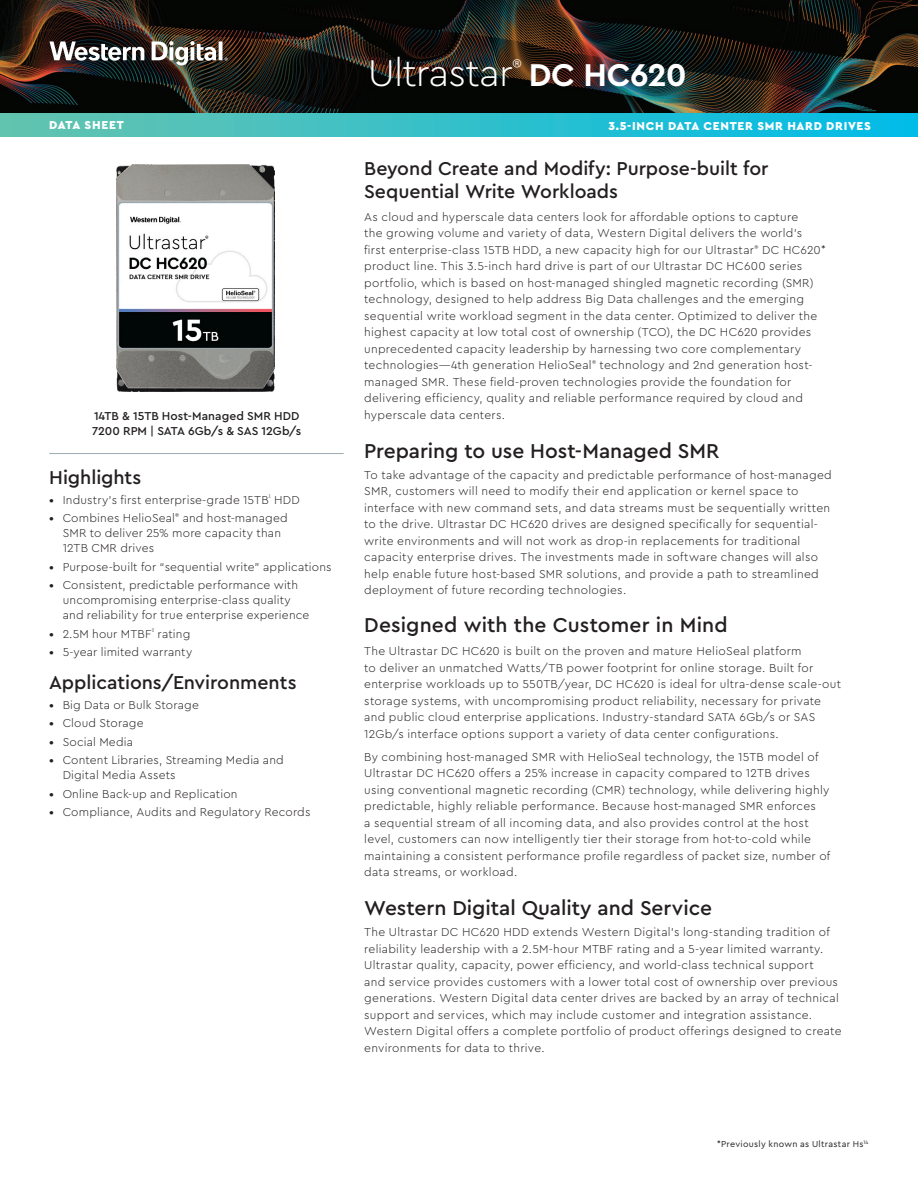
<style>
.page{position:relative;width:918px;height:1188px;background:#fff}
.page>*{position:absolute;margin:0;border:0;box-sizing:border-box;transform-origin:0 0}
.DOC_TITLE{font:300 39px "Cera PRO";letter-spacing:-.02em;color:#fff}
.DOC_TITLE-2{font:700 33px "Cera PRO";letter-spacing:-.02em;color:#fff}
.TITLES{font:500 21px "Cera PRO";letter-spacing:-.005em;color:#231f20}
.BODY_COPY{font:500 21px "Cera PRO";letter-spacing:.005em;color:#231f20}
.CALLOUTS_HEADLINE{font:500 19.5px/22.5px "Cera PRO";letter-spacing:-.005em;color:#231f20}
.BODY_COPY-2{font:300 12px/16.5px "Cera PRO";letter-spacing:.025em;color:#231f20}
.PHOTO_CAPTION{font:500 12px/15px "Cera PRO";color:#231f20}
.HEADER_SUBHEADER{font:900 12px "Cera PRO";letter-spacing:.06em;color:#fff}
.Footnotes{font:9px "Cera PRO";letter-spacing:.03em;color:#231f20}
.s1{font-weight:500}
</style>
<div class="page">
<img style="left:116px;top:165px;width:159px;height:226px">
<img style="left:0;top:0;width:918px;height:114px">
<div style="left:0;top:114px;width:918px;height:23px;background:linear-gradient(to right,#67c4ae,#00bce8)"></div>
<svg style="left:49px;top:41px;width:95px;height:20px"></svg>
<img style="left:152px;top:41px;width:76px;height:24px">
<hr style="left:49px;top:453px;width:295px;height:1px;background:#9faab2">
<p class="DOC_TITLE" style="left:368px;top:47px;width:146px">Ultrastar</p>
<p class="DOC_TITLE-2" style="left:512px;top:53px;width:176px"><sup>®</sup> DC HC620</p>
<p class="HEADER_SUBHEADER" style="left:49px;top:117px;width:76px">DATA SHEET</p>
<p class="HEADER_SUBHEADER" style="left:608px;top:118px;width:264px">3.5-INCH DATA CENTER SMR HARD DRIVES</p>
<p class="PHOTO_CAPTION" style="left:92px;top:408px;width:211px">14TB &amp; 15TB Host-Managed SMR HDD<br>7200 RPM | SATA 6Gb/s &amp; SAS 12Gb/s</p>
<p class="CALLOUTS_HEADLINE" style="left:49px;top:466px;width:94px">Highlights</p>
<p class="BODY_COPY-2" style="left:49px;top:491px;width:252px"><span class="s1">•</span> Industry’s first enterprise-grade 15TB<sup>¹</sup> HDD</p>
<p class="BODY_COPY-2" style="left:63px;top:510px;width:227px;line-height:15px;text-indent:-14px"><span class="s1">•</span> Combines HelioSeal<sup>®</sup> and host-managed<br>SMR to deliver 25% more capacity than<br>12TB CMR drives</p>
<p class="BODY_COPY-2" style="left:49px;top:558px;width:284px"><span class="s1">•</span> Purpose-built for “sequential write” applications</p>
<p class="BODY_COPY-2" style="left:63px;top:577px;width:248px;line-height:15px;text-indent:-14px"><span class="s1">•</span> Consistent, predictable performance with uncompromising enterprise-class quality and reliability for true enterprise experience</p>
<p class="BODY_COPY-2" style="left:49px;top:625px;width:143px"><span class="s1">•</span> 2.5M hour MTBF<sup>²</sup> rating</p>
<p class="BODY_COPY-2" style="left:49px;top:644px;width:145px"><span class="s1">•</span> 5-year limited warranty</p>
<p class="CALLOUTS_HEADLINE" style="left:49px;top:671px;width:249px">Applications/Environments</p>
<p class="BODY_COPY-2" style="left:49px;top:696px;width:151px"><span class="s1">•</span> Big Data or Bulk Storage</p>
<p class="BODY_COPY-2" style="left:49px;top:714px;width:96px"><span class="s1">•</span> Cloud Storage</p>
<p class="BODY_COPY-2" style="left:49px;top:733px;width:85px"><span class="s1">•</span> Social Media</p>
<p class="BODY_COPY-2" style="left:63px;top:752px;width:223px;line-height:15px;text-indent:-14px"><span class="s1">•</span> Content Libraries, Streaming Media and<br>Digital Media Assets</p>
<p class="BODY_COPY-2" style="left:49px;top:785px;width:190px"><span class="s1">•</span> Online Back-up and Replication</p>
<p class="BODY_COPY-2" style="left:49px;top:804px;width:263px"><span class="s1">•</span> Compliance, Audits and Regulatory Records</p>
<p class="CALLOUTS_HEADLINE" style="left:364px;top:156px;width:406px">Beyond Create and Modify: Purpose-built for<br>Sequential Write Workloads</p>
<p class="BODY_COPY-2" style="left:364px;top:208px;width:463px">As cloud and hyperscale data centers look for affordable options to capture<br>the growing volume and variety of data, Western Digital delivers the world’s first enterprise-class 15TB HDD, a new capacity high for our Ultrastar<sup>®</sup> DC HC620* product line. This 3.5-inch hard drive is part of our Ultrastar DC HC600 series portfolio, which is based on host-managed shingled magnetic recording (SMR) technology, designed to help address Big Data challenges and the emerging sequential write workload segment in the data center. Optimized to deliver the highest capacity at low total cost of ownership (TCO), the DC HC620 provides unprecedented capacity leadership by harnessing two core complementary technologies—4th generation HelioSeal<sup>®</sup> technology and 2nd generation host&shy;managed SMR. These field-proven technologies provide the foundation for delivering efficiency, quality and reliable performance required by cloud and hyperscale data centers.</p>
<p class="TITLES" style="left:364px;top:437px;width:357px">Preparing to use Host-Managed SMR</p>
<p class="BODY_COPY-2" style="left:364px;top:466px;width:469px">To take advantage of the capacity and predictable performance of host-managed SMR, customers will need to modify their end application or kernel space to interface with new command sets, and data streams must be sequentially written to the drive. Ultrastar DC HC620 drives are designed specifically for sequential&shy;write environments and will not work as drop-in replacements for traditional capacity enterprise drives. The investments made in software changes will also help enable future host-based SMR solutions, and provide a path to streamlined deployment of future recording technologies.</p>
<p class="BODY_COPY" style="left:364px;top:611px;width:365px">Designed with the Customer in Mind</p>
<p class="BODY_COPY-2" style="left:364px;top:642px;width:478px">The Ultrastar DC HC620 is built on the proven and mature HelioSeal platform<br>to deliver an unmatched Watts/TB power footprint for online storage. Built for enterprise workloads up to 550TB/year, DC HC620 is ideal for ultra-dense scale-out storage systems, with uncompromising product reliability, necessary for private and public cloud enterprise applications. Industry-standard SATA 6Gb/s or SAS 12Gb/s interface options support a variety of data center configurations.</p>
<p class="BODY_COPY-2" style="left:364px;top:748px;width:468px">By combining host-managed SMR with HelioSeal technology, the 15TB model of Ultrastar DC HC620 offers a 25% increase in capacity compared to 12TB drives using conventional magnetic recording (CMR) technology, while delivering highly predictable, highly reliable performance. Because host-managed SMR enforces<br>a sequential stream of all incoming data, and also provides control at the host level, customers can now intelligently tier their storage from hot-to-cold while maintaining a consistent performance profile regardless of packet size, number of data streams, or workload.</p>
<p class="TITLES" style="left:364px;top:894px;width:349px">Western Digital Quality and Service</p>
<p class="BODY_COPY-2" style="left:364px;top:923px;width:479px">The Ultrastar DC HC620 HDD extends Western Digital’s long-standing tradition of reliability leadership with a 2.5M-hour MTBF rating and a 5-year limited warranty.<br>Ultrastar quality, capacity, power efficiency, and world-class technical support<br>and service provides customers with a lower total cost of ownership over previous generations. Western Digital data center drives are backed by an array of technical support and services, which may include customer and integration assistance.<br>Western Digital offers a complete portfolio of product offerings designed to create environments for data to thrive.</p>
<p class="Footnotes" style="left:717px;top:1138px;width:153px">*Previously known as Ultrastar Hs<sup>14</sup></p>
</div>
